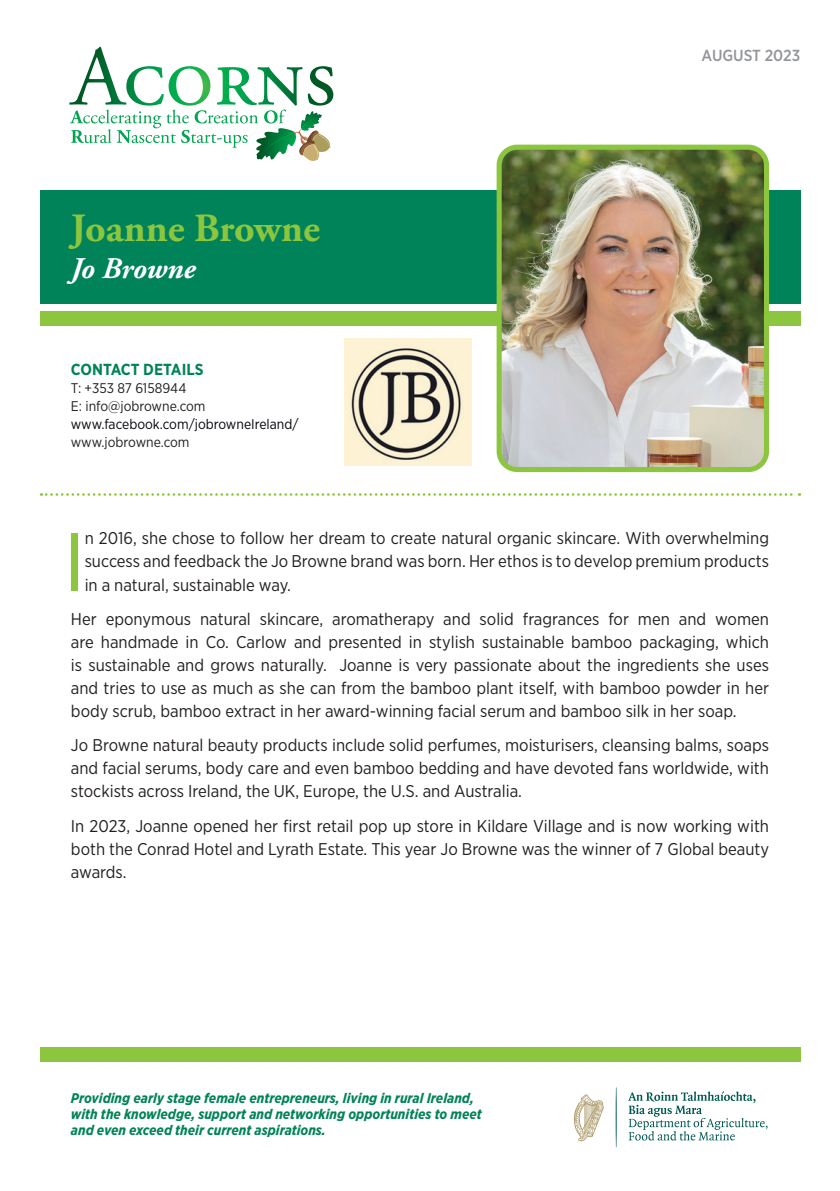
<style>
.page{position:relative;width:840px;height:1191px;background:#fff}
.page>*{position:absolute;margin:0;border:0;box-sizing:border-box;transform-origin:0 0}
.t1{font:82.8px "Gotham Narrow";color:#8bc63e}
.t2{font:700 40px "Adobe Garamond Pro";color:#8bc63e}
.t3{font:italic 700 30px "Adobe Garamond Pro";letter-spacing:-.005em;color:#fff}
.t4{font:17px/23px "Gotham Narrow";color:#231f20;text-align:justify}
.t5{font:700 16px "Gotham Narrow";color:#008359}
.t6{font:500 16px "Gotham Narrow";color:#939598}
.t7{font:italic 700 14px/16px "Gotham Narrow";color:#008359}
.t8{font:14px/18px "Gotham Narrow";color:#231f20}
.t9{font:14px "Gotham Narrow";color:#07060d}
</style>
<div class="page">
<div style="left:40px;top:1047px;width:759px;height:14px;background:#8bc63e"></div>
<div style="left:40px;top:190px;width:759px;height:114px;background:#008359"></div>
<div style="left:40px;top:311px;width:759px;height:15px;background:#8bc63e"></div>
<img style="left:502px;top:147px;width:264px;height:319px">
<div style="left:496px;top:145px;width:272px;height:327px;border:5px solid #8bc63e;border-radius:18px"></div>
<svg style="left:41px;top:493px;width:758px;height:3px"></svg>
<img style="left:344px;top:339px;width:127px;height:126px">
<svg style="left:69px;top:47px;width:264px;height:114px"></svg>
<svg style="left:628px;top:1091px;width:139px;height:49px"></svg>
<svg style="left:615px;top:1088px;width:1px;height:59px"></svg>
<svg style="left:574px;top:1094px;width:29px;height:47px"></svg>
<h2 class="t2" style="left:71px;top:205px;width:250px">Joanne Browne</h2>
<h3 class="t3" style="left:71px;top:251px;width:126px">Jo Browne</h3>
<p class="t5" style="left:71px;top:359px;width:134px">CONTACT DETAILS</p>
<p class="t8" style="left:71px;top:379px;width:136px">T: +353 87 6158944<br>E: info@jobrowne.com</p>
<p class="t9" style="left:71px;top:416px;width:229px">www.facebook.com/jobrowneIreland/</p>
<p class="t8" style="left:71px;top:433px;width:120px">www.jobrowne.com</p>
<p class="t6" style="left:701px;top:45px;width:100px">AUGUST 2023</p>
<h1 class="t1" style="left:63px;top:510px;width:23px">I</h1>
<p class="t4" style="left:85px;top:526px;width:685px">n 2016, she chose to follow her dream to create natural organic skincare. With overwhelming success and feedback the Jo Browne brand was born. Her ethos is to develop premium products in a natural, sustainable way.</p>
<p class="t4" style="left:71px;top:607px;width:699px">Her eponymous natural skincare, aromatherapy and solid fragrances for men and women are handmade in Co. Carlow and presented in stylish sustainable bamboo packaging, which is sustainable and grows naturally. Joanne is very passionate about the ingredients she uses and tries to use as much as she can from the bamboo plant itself, with bamboo powder in her body scrub, bamboo extract in her award-winning facial serum and bamboo silk in her soap.</p>
<p class="t4" style="left:71px;top:733px;width:699px">Jo Browne natural beauty products include solid perfumes, moisturisers, cleansing balms, soaps and facial serums, body care and even bamboo bedding and have devoted fans worldwide, with stockists across Ireland, the UK, Europe, the U.S. and Australia.</p>
<p class="t4" style="left:71px;top:813px;width:699px">In 2023, Joanne opened her first retail pop up store in Kildare Village and is now working with both the Conrad Hotel and Lyrath Estate. This year Jo Browne was the winner of 7 Global beauty awards.</p>
<p class="t7" style="left:71px;top:1089px;width:412px">Providing early stage female entrepreneurs, living in rural Ireland, with the knowledge, support and networking opportunities to meet and even exceed their current aspirations.</p>
</div>
